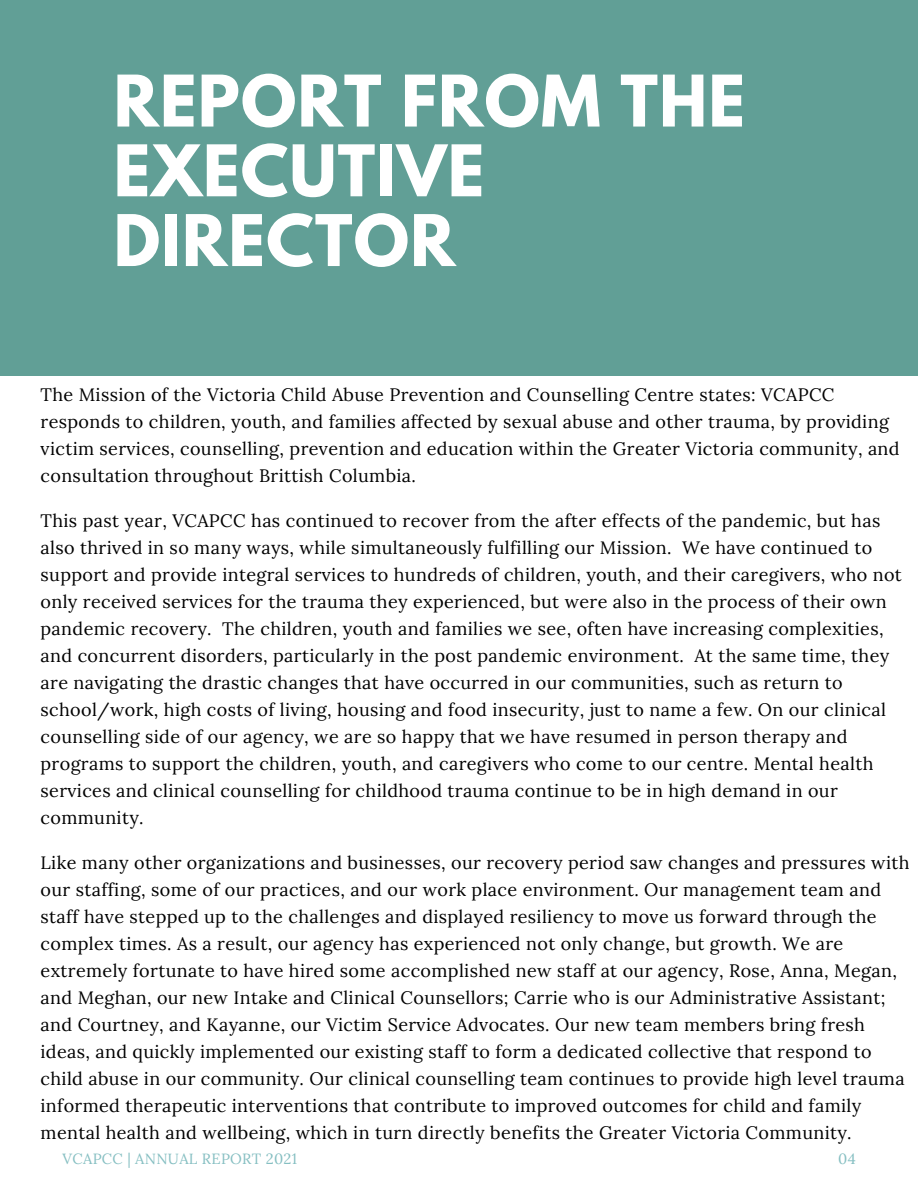
<style>
.page{position:relative;width:918px;height:1188px;background:#fff}
.page>*{position:absolute;margin:0;border:0;box-sizing:border-box;transform-origin:0 0}
.t1{font:700 63px/69.8px "League Spartan";letter-spacing:.02em;color:#fff}
.t2{font:18px/27px "Lora";letter-spacing:.02em;color:#000}
.t3{font:14.85px "Lora";letter-spacing:.02em;color:#86bfc2}
</style>
<div class="page">
<div style="left:0;top:0;width:918px;height:376px;background:#619f96"></div>
<p class="t1" style="left:114px;top:74px;width:633px">REPORT FROM THE<br>EXECUTIVE<br>DIRECTOR</p>
<p class="t2" style="left:41px;top:380px;width:861px">The Mission of the Victoria Child Abuse Prevention and Counselling Centre states: VCAPCC responds to children, youth, and families affected by sexual abuse and other trauma, by providing victim services, counselling, prevention and education within the Greater Victoria community, and consultation throughout Brittish Columbia.</p>
<p class="t2" style="left:41px;top:506px;width:863px">This past year, VCAPCC has continued to recover from the after effects of the pandemic, but has also thrived in so many ways, while simultaneously fulfilling our Mission. We have continued to support and provide integral services to hundreds of children, youth, and their caregivers, who not only received services for the trauma they experienced, but were also in the process of their own pandemic recovery. The children, youth and families we see, often have increasing complexities, and concurrent disorders, particularly in the post pandemic environment. At the same time, they are navigating the drastic changes that have occurred in our communities, such as return to school/work, high costs of living, housing and food insecurity, just to name a few. On our clinical counselling side of our agency, we are so happy that we have resumed in person therapy and programs to support the children, youth, and caregivers who come to our centre. Mental health services and clinical counselling for childhood trauma continue to be in high demand in our community.</p>
<p class="t2" style="left:41px;top:848px;width:870px">Like many other organizations and businesses, our recovery period saw changes and pressures with our staffing, some of our practices, and our work place environment. Our management team and staff have stepped up to the challenges and displayed resiliency to move us forward through the complex times. As a result, our agency has experienced not only change, but growth. We are extremely fortunate to have hired some accomplished new staff at our agency, Rose, Anna, Megan, and Meghan, our new Intake and Clinical Counsellors; Carrie who is our Administrative Assistant; and Courtney, and Kayanne, our Victim Service Advocates. Our new team members bring fresh ideas, and quickly implemented our existing staff to form a dedicated collective that respond to child abuse in our community. Our clinical counselling team continues to provide high level trauma informed therapeutic interventions that contribute to improved outcomes for child and family mental health and wellbeing, which in turn directly benefits the Greater Victoria Community.</p>
<p class="t3" style="left:63px;top:1149px;width:236px">VCAPCC | ANNUAL REPORT 2021</p>
<p class="t3" style="left:838px;top:1149px;width:19px">04</p>
</div>
